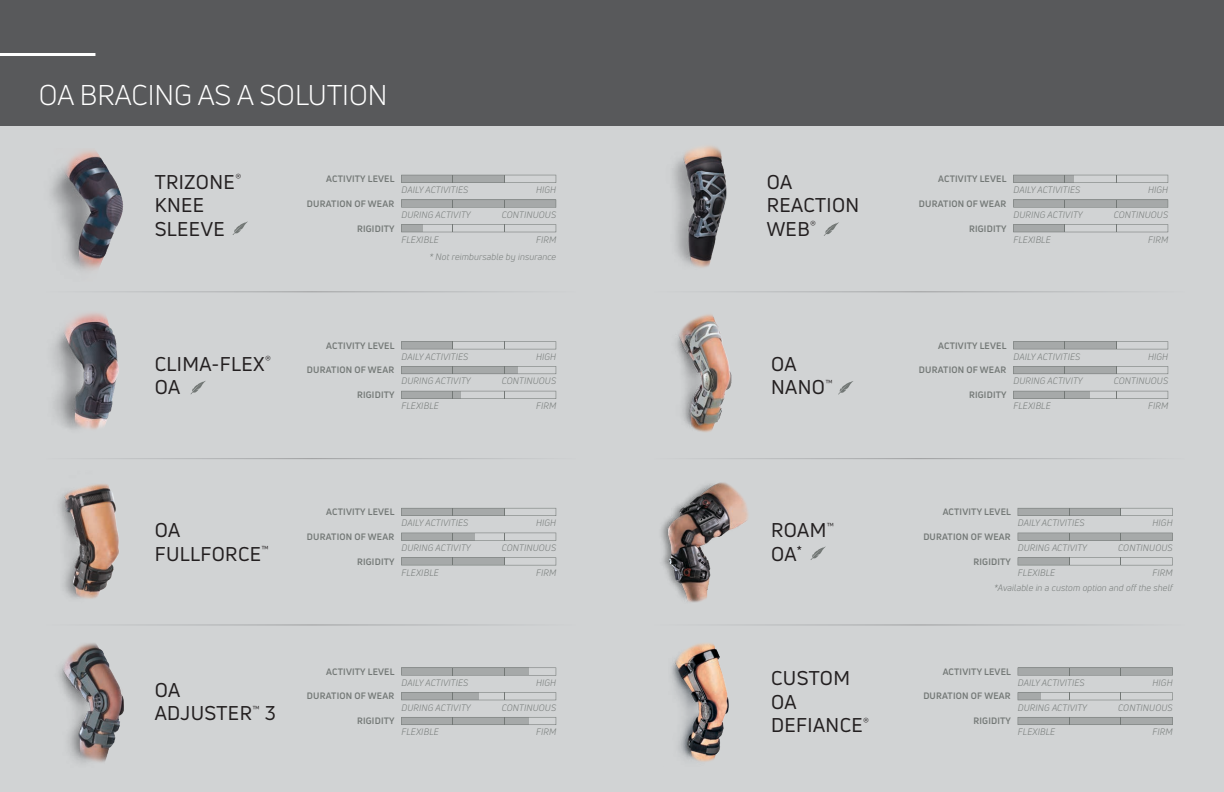
<style>
.page{position:relative;width:1224px;height:792px;background:#d1d3d4}
.page>*{position:absolute;margin:0;border:0;box-sizing:border-box;transform-origin:0 0}
.t1{font:28px "Uni Neue";color:#fff}
.t2{font:19.5px/23.4px "Uni Neue";letter-spacing:.02em;color:#231f20}
.t3{font:italic 9.1px "Uni Neue";letter-spacing:.02em;color:#737876}
.t4{font:700 9.1px "Uni Neue";letter-spacing:.02em;color:#737876}
</style>
<div class="page">
<div style="left:0;top:0;width:1224px;height:126px;background:#58595b"></div>
<img style="left:671px;top:643px;width:58px;height:119px">
<svg style="left:1018px;top:667px;width:155px;height:9px"></svg>
<svg style="left:1018px;top:692px;width:155px;height:8px"></svg>
<svg style="left:1018px;top:717px;width:155px;height:8px"></svg>
<img style="left:59px;top:643px;width:65px;height:120px">
<svg style="left:401px;top:667px;width:155px;height:9px"></svg>
<svg style="left:401px;top:692px;width:155px;height:8px"></svg>
<svg style="left:401px;top:717px;width:155px;height:8px"></svg>
<img style="left:661px;top:482px;width:87px;height:121px">
<svg style="left:1018px;top:508px;width:155px;height:8px"></svg>
<svg style="left:1018px;top:533px;width:155px;height:8px"></svg>
<svg style="left:1018px;top:557px;width:155px;height:8px"></svg>
<svg style="left:810px;top:547px;width:15px;height:13px"></svg>
<img style="left:51px;top:150px;width:72px;height:120px">
<img style="left:673px;top:146px;width:54px;height:122px">
<svg style="left:1013px;top:175px;width:155px;height:8px"></svg>
<svg style="left:1013px;top:200px;width:155px;height:8px"></svg>
<svg style="left:1013px;top:224px;width:155px;height:8px"></svg>
<img style="left:59px;top:484px;width:60px;height:115px">
<svg style="left:401px;top:508px;width:155px;height:8px"></svg>
<svg style="left:401px;top:533px;width:155px;height:8px"></svg>
<svg style="left:401px;top:557px;width:155px;height:8px"></svg>
<svg style="left:838px;top:381px;width:15px;height:13px"></svg>
<img style="left:677px;top:314px;width:55px;height:118px">
<svg style="left:1013px;top:341px;width:155px;height:8px"></svg>
<svg style="left:1013px;top:366px;width:155px;height:8px"></svg>
<svg style="left:1013px;top:391px;width:155px;height:8px"></svg>
<hr style="left:0;top:53px;width:95px;height:3px;background:#fff">
<hr style="left:43px;top:291px;width:533px;height:1px;background:#fff">
<hr style="left:652px;top:291px;width:532px;height:1px;background:#fff">
<svg style="left:824px;top:222px;width:15px;height:14px"></svg>
<img style="left:54px;top:313px;width:65px;height:116px">
<svg style="left:401px;top:341px;width:155px;height:8px"></svg>
<svg style="left:401px;top:366px;width:155px;height:8px"></svg>
<svg style="left:401px;top:391px;width:155px;height:8px"></svg>
<svg style="left:190px;top:381px;width:16px;height:13px"></svg>
<svg style="left:401px;top:175px;width:155px;height:8px"></svg>
<svg style="left:401px;top:200px;width:155px;height:8px"></svg>
<svg style="left:401px;top:224px;width:155px;height:8px"></svg>
<svg style="left:232px;top:222px;width:15px;height:13px"></svg>
<hr style="left:43px;top:458px;width:533px;height:1px;background:#fff">
<hr style="left:652px;top:458px;width:532px;height:1px;background:#fff">
<hr style="left:43px;top:624px;width:533px;height:1px;background:#fff">
<hr style="left:652px;top:624px;width:532px;height:1px;background:#fff">
<p class="t1" style="left:39px;top:78px;width:350px">OA BRACING AS A SOLUTION</p>
<p class="t2" style="left:155px;top:170px;width:88px">TRIZONE<sup>®<br></sup>KNEE<br>SLEEVE</p>
<p class="t2" style="left:155px;top:352px;width:118px">CLIMA-FLEX<sup>®<br></sup>OA</p>
<p class="t4" style="left:326px;top:173px;width:70px">ACTIVITY LEVEL</p>
<p class="t4" style="left:307px;top:198px;width:89px">DURATION OF WEAR</p>
<p class="t4" style="left:357px;top:223px;width:39px">RIGIDITY</p>
<p class="t3" style="left:401px;top:184px;width:68px">DAILY ACTIVITIES</p>
<p class="t3" style="left:536px;top:184px;width:22px">HIGH</p>
<p class="t3" style="left:401px;top:209px;width:71px">DURING ACTIVITY</p>
<p class="t3" style="left:502px;top:209px;width:56px">CONTINUOUS</p>
<p class="t3" style="left:401px;top:234px;width:39px">FLEXIBLE</p>
<p class="t3" style="left:536px;top:234px;width:22px">FIRM</p>
<p class="t3" style="left:429px;top:251px;width:128px">* Not reimbursable by insurance</p>
<p class="t4" style="left:326px;top:340px;width:70px">ACTIVITY LEVEL</p>
<p class="t4" style="left:307px;top:364px;width:89px">DURATION OF WEAR</p>
<p class="t4" style="left:357px;top:389px;width:39px">RIGIDITY</p>
<p class="t3" style="left:401px;top:351px;width:68px">DAILY ACTIVITIES</p>
<p class="t3" style="left:536px;top:351px;width:22px">HIGH</p>
<p class="t3" style="left:401px;top:376px;width:71px">DURING ACTIVITY</p>
<p class="t3" style="left:502px;top:376px;width:56px">CONTINUOUS</p>
<p class="t3" style="left:401px;top:400px;width:39px">FLEXIBLE</p>
<p class="t3" style="left:536px;top:400px;width:22px">FIRM</p>
<p class="t2" style="left:155px;top:519px;width:116px">OA<br>FULLFORCE<sup>™</sup></p>
<p class="t4" style="left:326px;top:506px;width:70px">ACTIVITY LEVEL</p>
<p class="t4" style="left:307px;top:531px;width:89px">DURATION OF WEAR</p>
<p class="t4" style="left:357px;top:556px;width:39px">RIGIDITY</p>
<p class="t3" style="left:401px;top:518px;width:68px">DAILY ACTIVITIES</p>
<p class="t3" style="left:536px;top:518px;width:22px">HIGH</p>
<p class="t3" style="left:401px;top:542px;width:71px">DURING ACTIVITY</p>
<p class="t3" style="left:502px;top:542px;width:56px">CONTINUOUS</p>
<p class="t3" style="left:401px;top:567px;width:39px">FLEXIBLE</p>
<p class="t3" style="left:536px;top:567px;width:22px">FIRM</p>
<p class="t2" style="left:155px;top:678px;width:122px">OA<br>ADJUSTER<sup>™</sup> 3</p>
<p class="t4" style="left:326px;top:666px;width:70px">ACTIVITY LEVEL</p>
<p class="t4" style="left:307px;top:690px;width:89px">DURATION OF WEAR</p>
<p class="t4" style="left:357px;top:715px;width:39px">RIGIDITY</p>
<p class="t3" style="left:401px;top:677px;width:68px">DAILY ACTIVITIES</p>
<p class="t3" style="left:536px;top:677px;width:22px">HIGH</p>
<p class="t3" style="left:401px;top:702px;width:71px">DURING ACTIVITY</p>
<p class="t3" style="left:502px;top:702px;width:56px">CONTINUOUS</p>
<p class="t3" style="left:401px;top:727px;width:39px">FLEXIBLE</p>
<p class="t3" style="left:536px;top:727px;width:22px">FIRM</p>
<p class="t2" style="left:767px;top:170px;width:94px">OA<br>REACTION<br>WEB<sup>®</sup></p>
<p class="t3" style="left:1013px;top:184px;width:68px">DAILY ACTIVITIES</p>
<p class="t3" style="left:1148px;top:184px;width:22px">HIGH</p>
<p class="t4" style="left:938px;top:173px;width:70px">ACTIVITY LEVEL</p>
<p class="t4" style="left:919px;top:198px;width:89px">DURATION OF WEAR</p>
<p class="t4" style="left:969px;top:223px;width:39px">RIGIDITY</p>
<p class="t3" style="left:1013px;top:209px;width:71px">DURING ACTIVITY</p>
<p class="t3" style="left:1114px;top:209px;width:56px">CONTINUOUS</p>
<p class="t3" style="left:1013px;top:234px;width:39px">FLEXIBLE</p>
<p class="t3" style="left:1148px;top:234px;width:22px">FIRM</p>
<p class="t2" style="left:771px;top:352px;width:63px">OA<br>NANO<sup>™</sup></p>
<p class="t2" style="left:771px;top:519px;width:64px">ROAM<sup>™<br></sup>OA<sup>*</sup></p>
<p class="t4" style="left:938px;top:340px;width:70px">ACTIVITY LEVEL</p>
<p class="t4" style="left:919px;top:364px;width:89px">DURATION OF WEAR</p>
<p class="t4" style="left:969px;top:389px;width:39px">RIGIDITY</p>
<p class="t3" style="left:1013px;top:351px;width:68px">DAILY ACTIVITIES</p>
<p class="t3" style="left:1148px;top:351px;width:22px">HIGH</p>
<p class="t3" style="left:1013px;top:376px;width:71px">DURING ACTIVITY</p>
<p class="t3" style="left:1114px;top:376px;width:56px">CONTINUOUS</p>
<p class="t3" style="left:1013px;top:400px;width:39px">FLEXIBLE</p>
<p class="t3" style="left:1148px;top:400px;width:22px">FIRM</p>
<p class="t4" style="left:943px;top:506px;width:70px">ACTIVITY LEVEL</p>
<p class="t4" style="left:923px;top:531px;width:89px">DURATION OF WEAR</p>
<p class="t4" style="left:973px;top:556px;width:39px">RIGIDITY</p>
<p class="t3" style="left:1018px;top:518px;width:68px">DAILY ACTIVITIES</p>
<p class="t3" style="left:1153px;top:518px;width:22px">HIGH</p>
<p class="t3" style="left:1018px;top:542px;width:71px">DURING ACTIVITY</p>
<p class="t3" style="left:1118px;top:542px;width:56px">CONTINUOUS</p>
<p class="t3" style="left:1018px;top:567px;width:39px">FLEXIBLE</p>
<p class="t3" style="left:1153px;top:567px;width:22px">FIRM</p>
<p class="t3" style="left:994px;top:583px;width:180px">*Available in a custom option and off the shelf</p>
<p class="t4" style="left:943px;top:666px;width:70px">ACTIVITY LEVEL</p>
<p class="t4" style="left:923px;top:690px;width:89px">DURATION OF WEAR</p>
<p class="t4" style="left:973px;top:715px;width:39px">RIGIDITY</p>
<p class="t2" style="left:771px;top:666px;width:99px">CUSTOM<br>OA<br>DEFIANCE<sup>®</sup></p>
<p class="t3" style="left:1018px;top:677px;width:68px">DAILY ACTIVITIES</p>
<p class="t3" style="left:1153px;top:677px;width:22px">HIGH</p>
<p class="t3" style="left:1018px;top:702px;width:71px">DURING ACTIVITY</p>
<p class="t3" style="left:1118px;top:702px;width:56px">CONTINUOUS</p>
<p class="t3" style="left:1018px;top:727px;width:39px">FLEXIBLE</p>
<p class="t3" style="left:1153px;top:727px;width:22px">FIRM</p>
</div>
